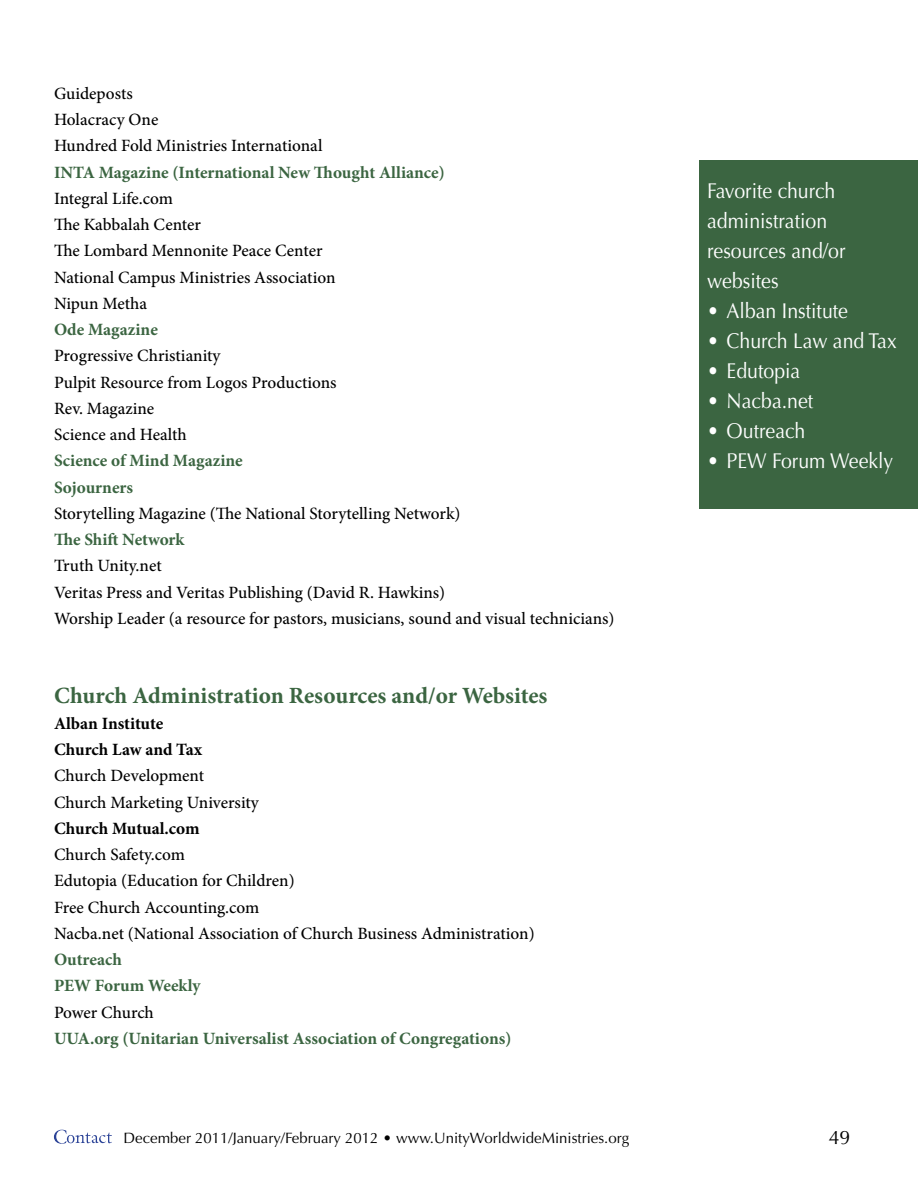
<style>
.page{position:relative;width:918px;height:1188px;background:#fff}
.page>*{position:absolute;margin:0;border:0;box-sizing:border-box;transform-origin:0 0}
.A-_Body{font:700 23.25px "Minion Pro";color:#3b6541}
.A-_Photo_Caption{font:21.45px/30px "Optima LT Std";color:#fff;scale:.91 1}
.t1{font:19.5px "Optima LT Std";color:#000}
.A-_Body-2{font:500 17.25px "Minion Pro";letter-spacing:-.005em;color:#000}
.A-_Body-3{font:700 17.25px "Minion Pro";color:#3b6541}
.A-_Body-4{font:700 17.25px "Minion Pro";letter-spacing:-.005em;color:#000}
.t2{font:15px "Optima LT Std";color:#000}
</style>
<div class="page">
<div style="left:699px;top:161px;width:219px;height:348px;background:#3b6541"></div>
<svg style="left:54px;top:1130px;width:58px;height:14px"></svg>
<p class="A-_Body-2" style="left:54px;top:82px;width:80px">Guideposts</p>
<p class="A-_Body-2" style="left:54px;top:108px;width:106px">Holacracy One</p>
<p class="A-_Body-2" style="left:54px;top:134px;width:270px">Hundred Fold Ministries International</p>
<p class="A-_Body-3" style="left:54px;top:160px;width:392px">INTA Magazine (International New Thought Alliance)</p>
<p class="A-_Body-2" style="left:54px;top:187px;width:120px">Integral Life.com</p>
<p class="A-_Body-2" style="left:54px;top:213px;width:149px">The Kabbalah Center</p>
<p class="A-_Body-2" style="left:54px;top:239px;width:270px">The Lombard Mennonite Peace Center</p>
<p class="A-_Body-2" style="left:54px;top:265px;width:283px">National Campus Ministries Association</p>
<p class="A-_Body-2" style="left:54px;top:292px;width:95px">Nipun Metha</p>
<p class="A-_Body-3" style="left:54px;top:317px;width:105px">Ode Magazine</p>
<p class="A-_Body-2" style="left:54px;top:344px;width:168px">Progressive Christianity</p>
<p class="A-_Body-2" style="left:54px;top:370px;width:284px">Pulpit Resource from Logos Productions</p>
<p class="A-_Body-2" style="left:54px;top:397px;width:102px">Rev. Magazine</p>
<p class="A-_Body-2" style="left:54px;top:423px;width:134px">Science and Health</p>
<p class="A-_Body-3" style="left:54px;top:449px;width:190px">Science of Mind Magazine</p>
<p class="A-_Body-3" style="left:54px;top:475px;width:81px">Sojourners</p>
<p class="A-_Body-2" style="left:54px;top:502px;width:408px">Storytelling Magazine (The National Storytelling Network)</p>
<p class="A-_Body-3" style="left:54px;top:527px;width:132px">The Shift Network</p>
<p class="A-_Body-2" style="left:54px;top:554px;width:109px">Truth Unity.net</p>
<p class="A-_Body-2" style="left:54px;top:580px;width:393px">Veritas Press and Veritas Publishing (David R. Hawkins)</p>
<p class="A-_Body-2" style="left:54px;top:607px;width:562px">Worship Leader (a resource for pastors, musicians, sound and visual technicians)</p>
<p class="A-_Body" style="left:54px;top:679px;width:495px">Church Administration Resources and/or Websites</p>
<p class="A-_Body-4" style="left:54px;top:711px;width:111px">Alban Institute</p>
<p class="A-_Body-4" style="left:54px;top:737px;width:150px">Church Law and Tax</p>
<p class="A-_Body-2" style="left:54px;top:764px;width:152px">Church Development</p>
<p class="A-_Body-2" style="left:54px;top:790px;width:206px">Church Marketing University</p>
<p class="A-_Body-4" style="left:54px;top:816px;width:147px">Church Mutual.com</p>
<p class="A-_Body-2" style="left:54px;top:843px;width:132px">Church Safety.com</p>
<p class="A-_Body-2" style="left:54px;top:869px;width:242px">Edutopia (Education for Children)</p>
<p class="A-_Body-2" style="left:54px;top:895px;width:207px">Free Church Accounting.com</p>
<p class="A-_Body-2" style="left:54px;top:922px;width:482px">Nacba.net (National Association of Church Business Administration)</p>
<p class="A-_Body-3" style="left:54px;top:947px;width:69px">Outreach</p>
<p class="A-_Body-3" style="left:54px;top:974px;width:148px">PEW Forum Weekly</p>
<p class="A-_Body-2" style="left:54px;top:1000px;width:101px">Power Church</p>
<p class="A-_Body-3" style="left:54px;top:1026px;width:459px">UUA.org (Unitarian Universalist Association of Congregations)</p>
<p class="A-_Photo_Caption" style="left:707px;top:176px;width:154px">Favorite church administration resources and/or websites</p>
<p class="A-_Photo_Caption" style="left:707px;top:296px;width:156px">• Alban Institute</p>
<p class="A-_Photo_Caption" style="left:707px;top:326px;width:210px">• Church Law and Tax</p>
<p class="A-_Photo_Caption" style="left:707px;top:356px;width:104px">• Edutopia</p>
<p class="A-_Photo_Caption" style="left:707px;top:386px;width:118px">• Nacba.net</p>
<p class="A-_Photo_Caption" style="left:707px;top:416px;width:109px">• Outreach</p>
<p class="A-_Photo_Caption" style="left:707px;top:446px;width:206px">• PEW Forum Weekly</p>
<p class="t2" style="left:124px;top:1129px;width:507px">December 2011/January/February 2012 • www.UnityWorldwideMinistries.org</p>
<p class="t1" style="left:829px;top:1126px;width:23px">49</p>
</div>
